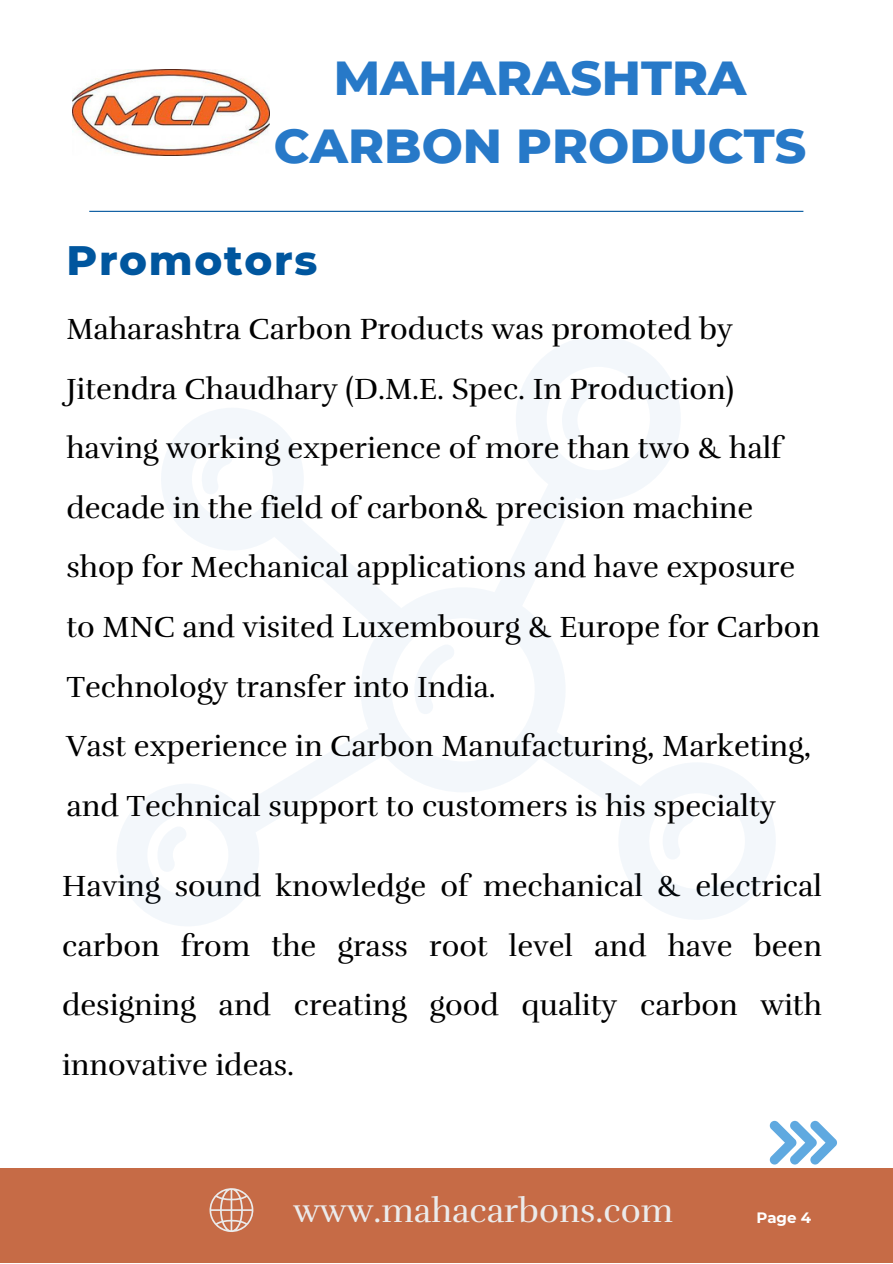
<style>
.page{position:relative;width:893px;height:1264px;background:#fff}
.page>*{position:absolute;margin:0;border:0;box-sizing:border-box;transform-origin:0 0}
.t1{font:800 48.6px/67.7px "Montserrat";color:#2779c8;text-align:center}
.t2{font:800 42px "Montserrat";letter-spacing:.04em;color:#00569e}
.t3{font:34.05px "Rufina";color:#ebebeb}
.t4{font:30px/59.6px "Rufina";color:#000}
.t5{font:700 15px "Montserrat";color:#fff}
</style>
<div class="page">
<div style="left:0;top:1168px;width:892px;height:94px;background:#c66b46"></div>
<hr style="left:89px;top:211px;width:714px;height:1px;background:#00569e">
<img style="left:72px;top:70px;width:197px;height:85px">
<svg style="left:209px;top:1188px;width:45px;height:44px"></svg>
<svg style="left:117px;top:336px;width:658px;height:590px"></svg>
<svg style="left:662px;top:807px;width:32px;height:52px"></svg>
<svg style="left:156px;top:825px;width:31px;height:46px"></svg>
<svg style="left:201px;top:448px;width:32px;height:46px"></svg>
<svg style="left:769px;top:1120px;width:68px;height:44px"></svg>
<p class="t1" style="left:274px;top:44px;width:534px">MAHARASHTRA<br>CARBON PRODUCTS</p>
<p class="t2" style="left:66px;top:234px;width:252px">Promotors</p>
<p class="t4" style="left:66px;top:299px;width:755px">Maharashtra Carbon Products was promoted by Jitendra Chaudhary (D.M.E. Spec. In Production) having working experience of more than two &amp; half decade in the field of carbon&amp; precision machine shop for Mechanical applications and have exposure to MNC and visited Luxembourg &amp; Europe for Carbon Technology transfer into India.</p>
<p class="t4" style="left:66px;top:716px;width:746px">Vast experience in Carbon Manufacturing, Marketing, and Technical support to customers is his specialty</p>
<p class="t4" style="left:62px;top:856px;width:761px;text-align:justify">Having sound knowledge of mechanical &amp; electrical carbon from the grass root level and have been designing and creating good quality carbon with innovative ideas.</p>
<p class="t3" style="left:293px;top:1189px;width:381px">www.mahacarbons.com</p>
<p class="t5" style="left:756px;top:1208px;width:56px">Page 4</p>
</div>
